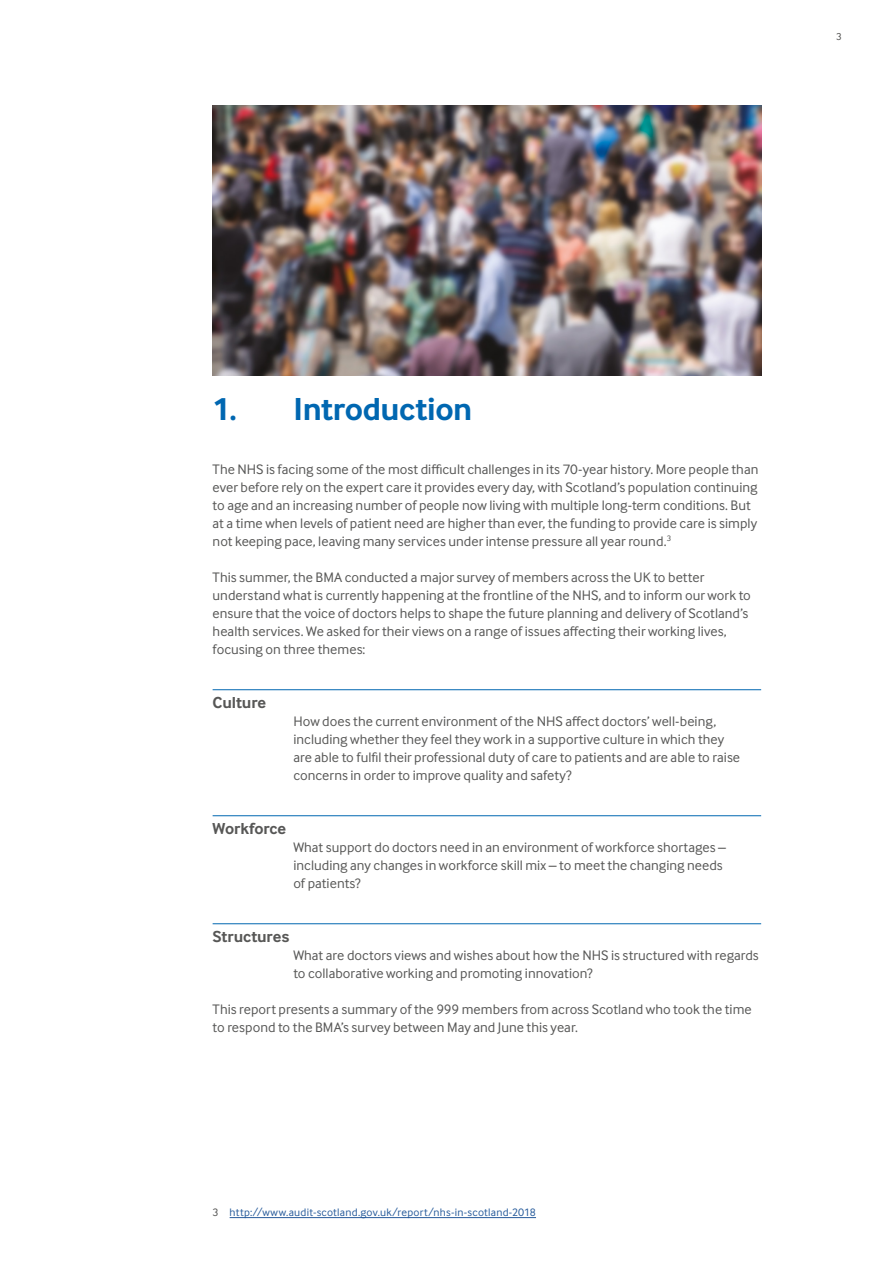
<style>
.page{position:relative;width:893px;height:1263px;background:#fff}
.page>*{position:absolute;margin:0;border:0;box-sizing:border-box;transform-origin:0 0}
.t1{font:700 33px "Inter Face";letter-spacing:-.015em;color:#0067b1}
.t2{font:700 16.5px "Inter Face";letter-spacing:-.005em;color:#575756}
.t3{font:14.25px/18px "Inter Face";color:#575756}
.t4{font:11.25px "Inter Face";letter-spacing:.02em;color:#275b9b}
.t5{font:10.5px "Inter Face";color:#575756}
.s1{color:#575756}
</style>
<div class="page">
<hr style="left:213px;top:689px;width:548px;height:1px;background:#0067b1">
<hr style="left:213px;top:815px;width:548px;height:1px;background:#0067b1">
<hr style="left:213px;top:923px;width:548px;height:1px;background:#0067b1">
<hr style="left:230px;top:1217px;width:306px;height:1px;background:#275b9b">
<img style="left:213px;top:105px;width:548px;height:270px">
<p class="t5" style="left:836px;top:31px;width:7px">3</p>
<h1 class="t1" style="left:213px;top:390px;width:261px">1. Introduction</h1>
<p class="t3" style="left:213px;top:460px;width:547px">The NHS is facing some of the most difficult challenges in its 70-year history. More people than ever before rely on the expert care it provides every day, with Scotland’s population continuing to age and an increasing number of people now living with multiple long-term conditions. But at a time when levels of patient need are higher than ever, the funding to provide care is simply not keeping pace, leaving many services under intense pressure all year round.<sup>3</sup></p>
<p class="t3" style="left:213px;top:568px;width:540px">This summer, the BMA conducted a major survey of members across the UK to better understand what is currently happening at the frontline of the NHS, and to inform our work to ensure that the voice of doctors helps to shape the future planning and delivery of Scotland’s health services. We asked for their views on a range of issues affecting their working lives, focusing on three themes:</p>
<p class="t2" style="left:213px;top:693px;width:55px">Culture</p>
<p class="t3" style="left:293px;top:712px;width:448px">How does the current environment of the NHS affect doctors’ well-being, including whether they feel they work in a supportive culture in which they are able to fulfil their professional duty of care to patients and are able to raise concerns in order to improve quality and safety?</p>
<p class="t2" style="left:213px;top:819px;width:75px">Workforce</p>
<p class="t3" style="left:293px;top:838px;width:434px">What support do doctors need in an environment of workforce shortages – including any changes in workforce skill mix – to meet the changing needs of patients?</p>
<p class="t2" style="left:213px;top:927px;width:78px">Structures</p>
<p class="t3" style="left:293px;top:946px;width:467px">What are doctors views and wishes about how the NHS is structured with regards to collaborative working and promoting innovation?</p>
<p class="t3" style="left:213px;top:1000px;width:541px">This report presents a summary of the 999 members from across Scotland who took the time to respond to the BMA’s survey between May and June this year.</p>
<p class="t4" style="left:213px;top:1206px;width:325px"><span class="s1">3</span> http://www.audit-scotland.gov.uk/report/nhs-in-scotland-2018</p>
</div>
